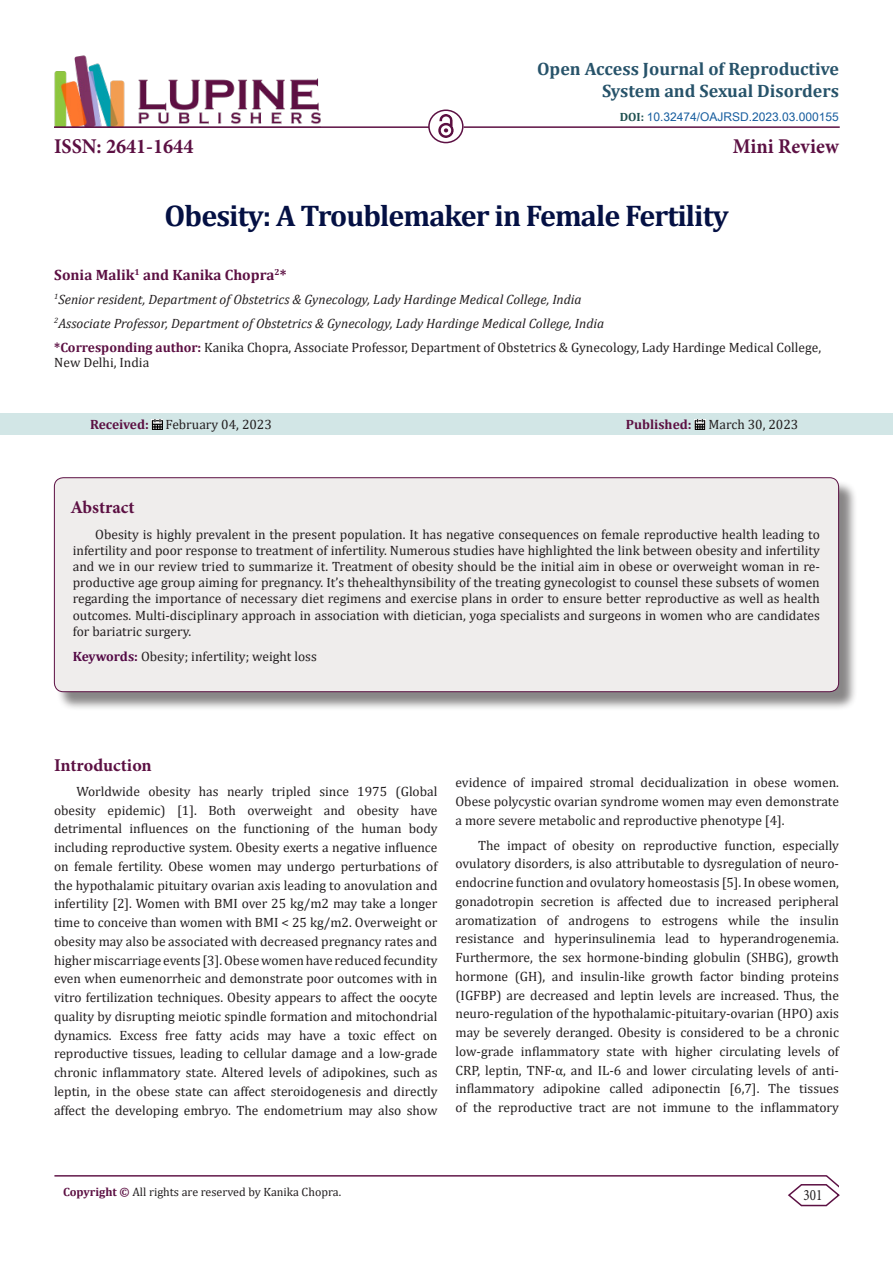
<style>
.page{position:relative;width:893px;height:1263px;background:#fff}
.page>*{position:absolute;margin:0;border:0;box-sizing:border-box;transform-origin:0 0}
.t1{font:700 30px "Cambria";letter-spacing:-.03em;color:#041043}
.t2{font:700 21px "Minion Pro";color:#5c1043;scale:.96 1}
.t3{font:700 18px/21.6px "Cambria";color:#27536a;text-align:right}
.t4{font:700 18px "Minion Pro";letter-spacing:-.005em;color:#5c1043}
.t5{font:15.75px "Minion Pro";color:#231f20;scale:.83 1}
.t6{font:700 15px "Cambria";color:#5c1043}
.List_Paragraph{font:13.5px/18.8px "Cambria";color:#231f20;text-align:justify}
.t7{font:italic 13.5px "Cambria";color:#231f20}
.t8{font:12px "Cambria";color:#231f20}
.t9{font:12px "Arial Unicode MS";color:#175d9e}
.s1{font-family:"Cambria";font-weight:700;color:#1e5050}
.s2{font-weight:700;color:#5c1043}
.s3{font-weight:700;color:#540a46}
</style>
<div class="page">
<hr style="left:54px;top:1175px;width:773px;height:1px;background:#5c1043">
<svg style="left:787px;top:1175px;width:53px;height:32px"></svg>
<img style="left:54px;top:55px;width:267px;height:71px">
<hr style="left:54px;top:126px;width:375px;height:2px;background:#5c1043">
<img style="left:438px;top:115px;width:15px;height:23px">
<div style="left:428px;top:109px;width:36px;height:34px;border:2px solid #5c1043;border-radius:50%"></div>
<hr style="left:464px;top:126px;width:376px;height:2px;background:#5c1043">
<div style="left:0;top:414px;width:893px;height:21px;background:#d2e6e6"></div>
<svg style="left:152px;top:419px;width:11px;height:11px"></svg>
<svg style="left:695px;top:419px;width:10px;height:11px"></svg>
<div style="left:56px;top:479px;width:801px;height:232px;background:#231f20;opacity:.54"></div>
<div style="left:54px;top:478px;width:785px;height:214px;background:#efedec;border-radius:9px"></div>
<div style="left:54px;top:477px;width:785px;height:215px;border:1px solid #5c1043;border-radius:9px"></div>
<p class="t2" style="left:54px;top:131px;width:147px">ISSN: 2641-1644</p>
<p class="t3" style="left:537px;top:58px;width:303px">Open Access Journal of Reproductive<br>System and Sexual Disorders</p>
<p class="t2" style="left:733px;top:131px;width:112px">Mini Review</p>
<p class="t9" style="left:620px;top:108px;width:221px"><span class="s1">DOI:</span> 10.32474/OAJRSD.2023.03.000155</p>
<p class="t1" style="left:165px;top:194px;width:566px">Obesity: A Troublemaker in Female Fertility</p>
<p class="t6" style="left:54px;top:264px;width:234px">Sonia Malik<sup>1</sup> and Kanika Chopra<sup>2</sup>*</p>
<p class="t7" style="left:54px;top:290px;width:529px"><sup>1</sup>Senior resident, Department of Obstetrics &amp; Gynecology, Lady Hardinge Medical College, India</p>
<p class="t7" style="left:54px;top:314px;width:552px"><sup>2</sup>Associate Professor, Department of Obstetrics &amp; Gynecology, Lady Hardinge Medical College, India</p>
<p class="List_Paragraph" style="left:54px;top:340px;width:768px;line-height:15px"><span class="s2">*Corresponding author:</span> Kanika Chopra, Associate Professor, Department of Obstetrics &amp; Gynecology, Lady Hardinge Medical College,<br>New Delhi, India</p>
<p class="List_Paragraph" style="left:90px;top:414px;width:183px"><span class="s2">Received:</span> February 04, 2023</p>
<p class="List_Paragraph" style="left:626px;top:414px;width:174px"><span class="s2">Published:</span> March 30, 2023</p>
<p class="t4" style="left:70px;top:495px;width:66px">Abstract</p>
<p class="List_Paragraph" style="left:73px;top:526px;width:749px;line-height:16.2px;text-indent:22px">Obesity is highly prevalent in the present population. It has negative consequences on female reproductive health leading to infertility and poor response to treatment of infertility. Numerous studies have highlighted the link between obesity and infertility and we in our review tried to summarize it. Treatment of obesity should be the initial aim in obese or overweight woman in re&shy;productive age group aiming for pregnancy. It’s thehealthynsibility of the treating gynecologist to counsel these subsets of women regarding the importance of necessary diet regimens and exercise plans in order to ensure better reproductive as well as health outcomes. Multi-disciplinary approach in association with dietician, yoga specialists and surgeons in women who are candidates for bariatric surgery.</p>
<p class="List_Paragraph" style="left:73px;top:647px;width:246px"><span class="s3">Keywords:</span> Obesity; infertility; weight loss</p>
<p class="t4" style="left:54px;top:753px;width:99px">Introduction</p>
<p class="List_Paragraph" style="left:54px;top:782px;width:385px;text-indent:22px">Worldwide obesity has nearly tripled since 1975 (Global obesity epidemic) [1]. Both overweight and obesity have detrimental influences on the functioning of the human body including reproductive system. Obesity exerts a negative influence on female fertility. Obese women may undergo perturbations of the hypothalamic pituitary ovarian axis leading to anovulation and infertility [2]. Women with BMI over 25 kg/m2 may take a longer time to conceive than women with BMI &lt; 25 kg/m2. Overweight or obesity may also be associated with decreased pregnancy rates and higher miscarriage events [3]. Obese women have reduced fecundity even when eumenorrheic and demonstrate poor outcomes with in vitro fertilization techniques. Obesity appears to affect the oocyte quality by disrupting meiotic spindle formation and mitochondrial dynamics. Excess free fatty acids may have a toxic effect on reproductive tissues, leading to cellular damage and a low-grade chronic inflammatory state. Altered levels of adipokines, such as leptin, in the obese state can affect steroidogenesis and directly affect the developing embryo. The endometrium may also show</p>
<p class="List_Paragraph" style="left:455px;top:773px;width:385px">evidence of impaired stromal decidualization in obese women.<br>Obese polycystic ovarian syndrome women may even demonstrate a more severe metabolic and reproductive phenotype [4].</p>
<p class="List_Paragraph" style="left:455px;top:835px;width:385px;text-indent:22px">The impact of obesity on reproductive function, especially ovulatory disorders, is also attributable to dysregulation of neuro&shy;endocrine function and ovulatory homeostasis [5]. In obese women, gonadotropin secretion is affected due to increased peripheral aromatization of androgens to estrogens while the insulin resistance and hyperinsulinemia lead to hyperandrogenemia.<br>Furthermore, the sex hormone-binding globulin (SHBG), growth hormone (GH), and insulin-like growth factor binding proteins (IGFBP) are decreased and leptin levels are increased. Thus, the neuro-regulation of the hypothalamic-pituitary-ovarian (HPO) axis may be severely deranged. Obesity is considered to be a chronic low-grade inflammatory state with higher circulating levels of CRP, leptin, TNF-α, and IL-6 and lower circulating levels of anti&shy;inflammatory adipokine called adiponectin [6,7]. The tissues of the reproductive tract are not immune to the inflammatory</p>
<p class="t8" style="left:63px;top:1185px;width:280px"><span class="s2">Copyright ©</span> All rights are reserved by Kanika Chopra.</p>
<p class="t5" style="left:804px;top:1184px;width:24px">301</p>
</div>
